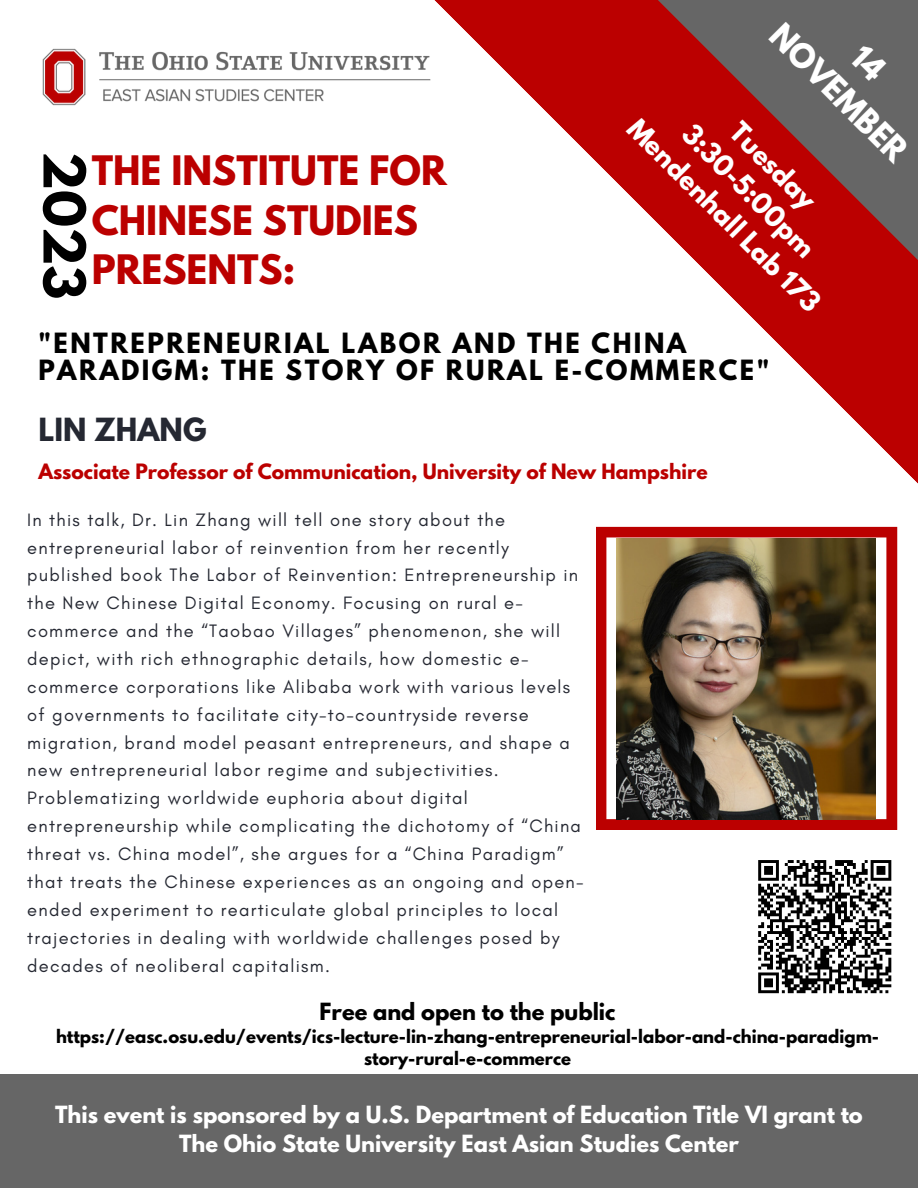
<style>
.page{position:relative;width:918px;height:1188px;background:#fff}
.page>*{position:absolute;margin:0;border:0;box-sizing:border-box;transform-origin:0 0}
.t1{font:700 51px "League Spartan";color:#000}
.t2{font:700 36px/49.5px "League Spartan";color:#b00}
.t3{font:700 30px "League Spartan";color:#fff}
.t4{font:700 28.35px "League Spartan";color:#252832}
.t5{font:700 25.05px "League Spartan";color:#fff}
.t6{font:700 24.75px/27px "League Spartan";letter-spacing:.1em;color:#000}
.t7{font:700 21px/29.2px "League Spartan";color:#fff;text-align:center}
.t8{font:700 21px "League Spartan";color:#000}
.t9{font:700 18.75px "League Spartan";color:#b00}
.t10{font:18.3px/27.9px "Glacial Indifference";letter-spacing:.07em;color:#252832}
.t11{font:700 16.5px/22.5px "League Spartan";color:#000;text-align:center}
</style>
<div class="page">
<svg style="left:434px;top:0;width:484px;height:538px"></svg>
<svg style="left:603px;top:0;width:315px;height:300px;background:#a43a3a"></svg>
<div style="left:0;top:1074px;width:918px;height:114px;background:#666"></div>
<svg style="left:596px;top:527px;width:301px;height:303px;fill:#b00"></svg>
<img style="left:42px;top:7px;width:430px;height:140px">
<img style="left:617px;top:538px;width:259px;height:281px">
<svg style="left:758px;top:860px;width:134px;height:134px"></svg>
<div style="left:849px;top:43px;width:40px;height:40px;background:#666"></div>
<p class="t3" style="left:786px;top:18px;width:181px;rotate:45deg">NOVEMBER</p>
<p class="t5" style="left:641px;top:115px;width:261px;rotate:45deg">Mendenhall Lab 173</p>
<p class="t5" style="left:744px;top:119px;width:111px;rotate:45deg">Tuesday</p>
<p class="t5" style="left:696px;top:120px;width:176px;rotate:45deg">3:30-5:00pm</p>
<p class="t1" style="left:89px;top:152px;width:149px;rotate:90deg">2023</p>
<p class="t6" style="left:38px;top:332px;width:733px">"ENTREPRENEURIAL LABOR AND THE CHINA<br>PARADIGM: THE STORY OF RURAL E-COMMERCE"</p>
<p class="t2" style="left:92px;top:151px;width:357px">THE INSTITUTE FOR<br>CHINESE STUDIES<br>PRESENTS:</p>
<p class="t4" style="left:38px;top:416px;width:170px">LIN ZHANG</p>
<p class="t9" style="left:38px;top:462px;width:671px">Associate Professor of Communication, University of New Hampshire</p>
<p class="t10" style="left:27px;top:505px;width:558px">In this talk, Dr. Lin Zhang will tell one story about the entrepreneurial labor of reinvention from her recently published book The Labor of Reinvention: Entrepreneurship in the New Chinese Digital Economy. Focusing on rural e&shy;commerce and the “Taobao Villages” phenomenon, she will depict, with rich ethnographic details, how domestic e&shy;commerce corporations like Alibaba work with various levels of governments to facilitate city-to-countryside reverse migration, brand model peasant entrepreneurs, and shape a new entrepreneurial labor regime and subjectivities.<br>Problematizing worldwide euphoria about digital entrepreneurship while complicating the dichotomy of “China threat vs. China model”, she argues for a “China Paradigm” that treats the Chinese experiences as an ongoing and open&shy;ended experiment to rearticulate global principles to local trajectories in dealing with worldwide challenges posed by decades of neoliberal capitalism.</p>
<p class="t8" style="left:320px;top:1001px;width:297px">Free and open to the public</p>
<p class="t11" style="left:56px;top:1027px;width:825px">https://easc.osu.edu/events/ics-lecture-lin-zhang-entrepreneurial-labor-and-china-paradigm&shy;story-rural-e-commerce</p>
<p class="t7" style="left:55px;top:1102px;width:809px">This event is sponsored by a U.S. Department of Education Title VI grant to<br>The Ohio State University East Asian Studies Center</p>
</div>
